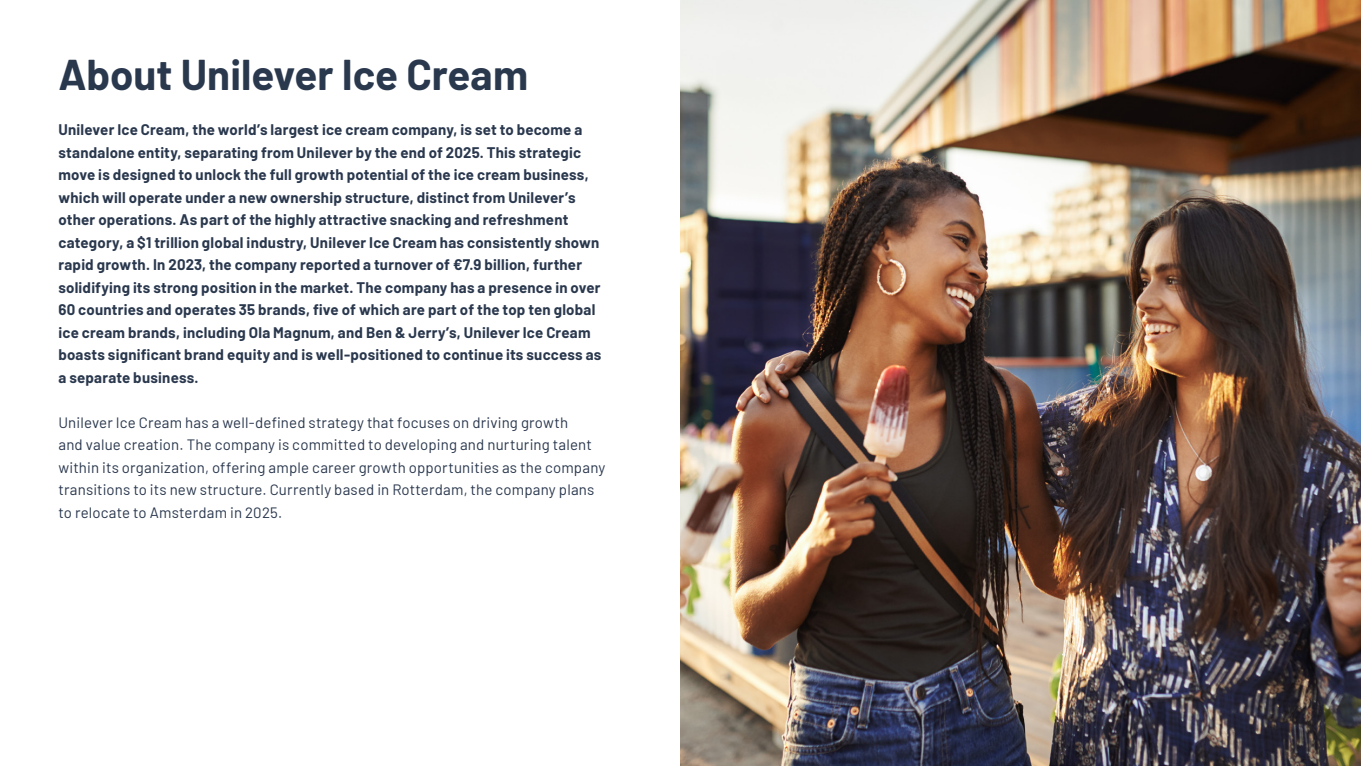
<style>
.page{position:relative;width:1361px;height:766px;background:#fff}
.page>*{position:absolute;margin:0;border:0;box-sizing:border-box;transform-origin:0 0}
.t1{font:700 42px "Barlow";color:#2a384e}
.t2{font:700 15px/22.5px "Barlow";letter-spacing:.015em;color:#2a384e}
.t3{font:15px/22.5px "Barlow";letter-spacing:.01em;color:#2a384e}
</style>
<div class="page">
<img style="left:680px;top:0;width:681px;height:765px">
<p class="t1" style="left:58px;top:44px;width:471px">About Unilever Ice Cream</p>
<p class="t2" style="left:58px;top:117px;width:544px">Unilever Ice Cream, the world’s largest ice cream company, is set to become a standalone entity, separating from Unilever by the end of 2025. This strategic move is designed to unlock the full growth potential of the ice cream business, which will operate under a new ownership structure, distinct from Unilever’s other operations. As part of the highly attractive snacking and refreshment category, a $1 trillion global industry, Unilever Ice Cream has consistently shown rapid growth. In 2023, the company reported a turnover of €7.9 billion, further solidifying its strong position in the market. The company has a presence in over 60 countries and operates 35 brands, five of which are part of the top ten global ice cream brands, including Ola Magnum, and Ben &amp; Jerry’s, Unilever Ice Cream boasts significant brand equity and is well-positioned to continue its success as a separate business.</p>
<p class="t3" style="left:58px;top:410px;width:548px">Unilever Ice Cream has a well-defined strategy that focuses on driving growth<br>and value creation. The company is committed to developing and nurturing talent within its organization, offering ample career growth opportunities as the company transitions to its new structure. Currently based in Rotterdam, the company plans to relocate to Amsterdam in 2025.</p>
</div>
